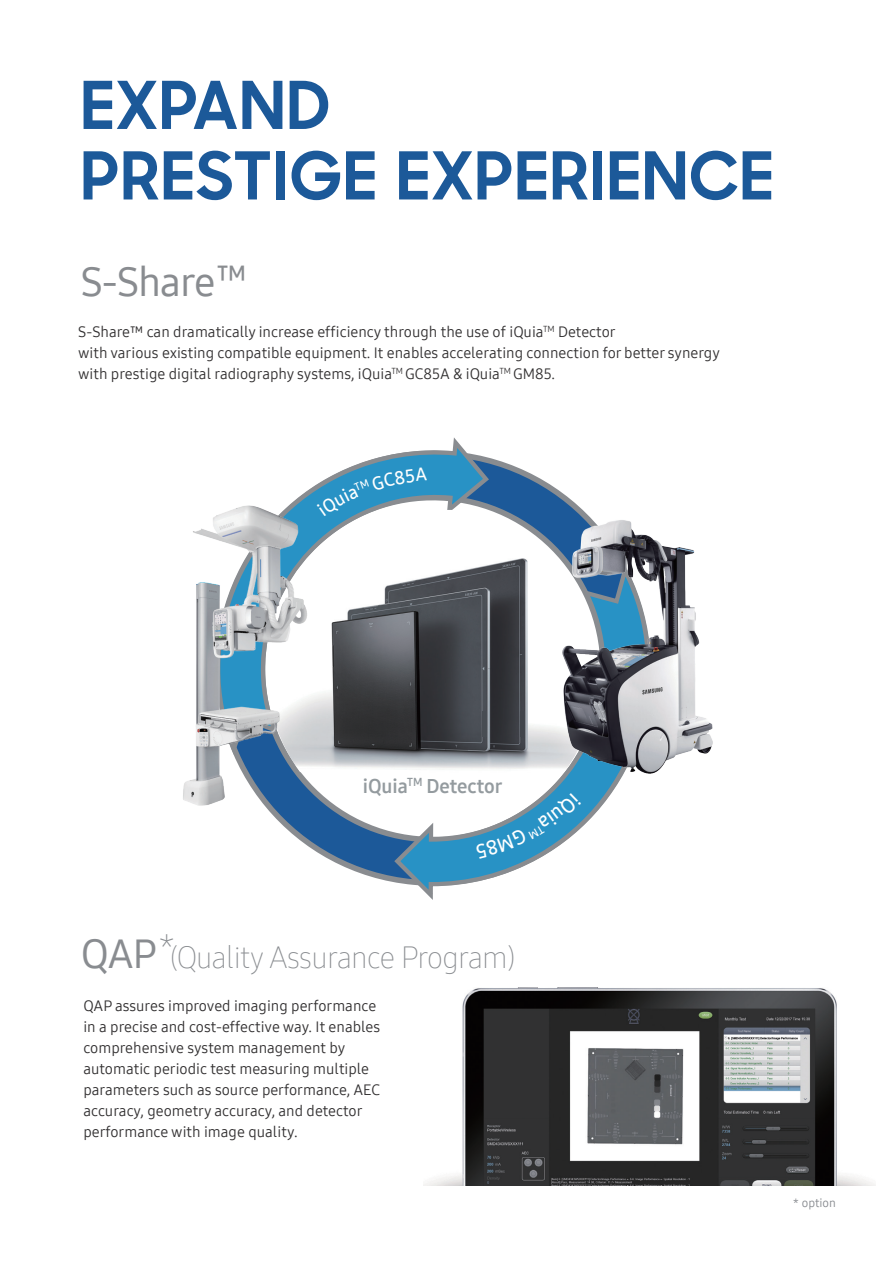
<style>
.page{position:relative;width:893px;height:1263px;background:#fff}
.page>*{position:absolute;margin:0;border:0;box-sizing:border-box;transform-origin:0 0}
.t1{font:700 66px "Samsung Sharp Sans";letter-spacing:.025em;color:#1c5999}
.t2{font:40.5px "Samsung One 500";letter-spacing:-.025em;color:#898c90}
.t3{font:34.5px "Samsung One 500";color:#898c90}
.t4{font:34.5px "Samsung One 200";color:#898c90}
.t5{font:30px "Samsung One 200";letter-spacing:-.025em;color:#898c90}
.t6{font:19.5px "Samsung One 700";color:#949b9f}
.t7{font:15px "Samsung One 400";color:#312f30}
.t8{font:12px "Samsung One 400";color:#86898e}
.s1{font-family:"Samsung One 500";font-size:40.5px}
</style>
<div class="page">
<img style="left:424px;top:988px;width:452px;height:198px">
<svg style="left:309px;top:458px;width:240px;height:424px"></svg>
<svg style="left:276px;top:484px;width:282px;height:363px"></svg>
<svg style="left:391px;top:772px;width:212px;height:128px"></svg>
<svg style="left:276px;top:437px;width:216px;height:73px"></svg>
<img style="left:333px;top:510px;width:203px;height:262px">
<img style="left:536px;top:490px;width:177px;height:314px">
<img style="left:183px;top:497px;width:150px;height:322px">
<hr style="left:483px;top:711px;width:4px;height:26px;background:#484d53">
<div style="left:520px;top:711px;width:5px;height:26px;background:#41454b"></div>
<svg style="left:317px;top:468px;width:110px;height:48px"></svg>
<svg style="left:476px;top:793px;width:107px;height:73px"></svg>
<p class="t1" style="left:81px;top:56px;width:250px">EXPAND</p>
<p class="t1" style="left:81px;top:127px;width:694px">PRESTIGE EXPERIENCE</p>
<p class="t3" style="left:217px;top:255px;width:32px">™</p>
<p class="t2" style="left:81px;top:255px;width:136px">S-Share</p>
<p class="t7" style="left:78px;top:322px;width:539px">S-Share™ can dramatically increase efficiency through the use of iQuia<sup>TM</sup> Detector</p>
<p class="t7" style="left:78px;top:343px;width:643px">with various existing compatible equipment. It enables accelerating connection for better synergy</p>
<p class="t7" style="left:78px;top:364px;width:478px">with prestige digital radiography systems, iQuia<sup>TM</sup> GC85A &amp; iQuia<sup>TM</sup> GM85.</p>
<p class="t6" style="left:363px;top:773px;width:141px">iQuia<sup>TM</sup> Detector</p>
<p class="t4" style="left:158px;top:924px;width:19px">*</p>
<p class="t5" style="left:81px;top:937px;width:436px"><span class="s1">QAP</span> (Quality Assurance Program)</p>
<p class="t7" style="left:83px;top:996px;width:294px">QAP assures improved imaging performance</p>
<p class="t7" style="left:83px;top:1017px;width:298px">in a precise and cost-effective way. It enables</p>
<p class="t7" style="left:83px;top:1038px;width:263px">comprehensive system management by</p>
<p class="t7" style="left:83px;top:1059px;width:287px">automatic periodic test measuring multiple</p>
<p class="t7" style="left:83px;top:1080px;width:298px">parameters such as source performance, AEC</p>
<p class="t7" style="left:83px;top:1101px;width:281px">accuracy, geometry accuracy, and detector</p>
<p class="t7" style="left:83px;top:1122px;width:216px">performance with image quality.</p>
<p class="t8" style="left:793px;top:1194px;width:45px">* option</p>
</div>
